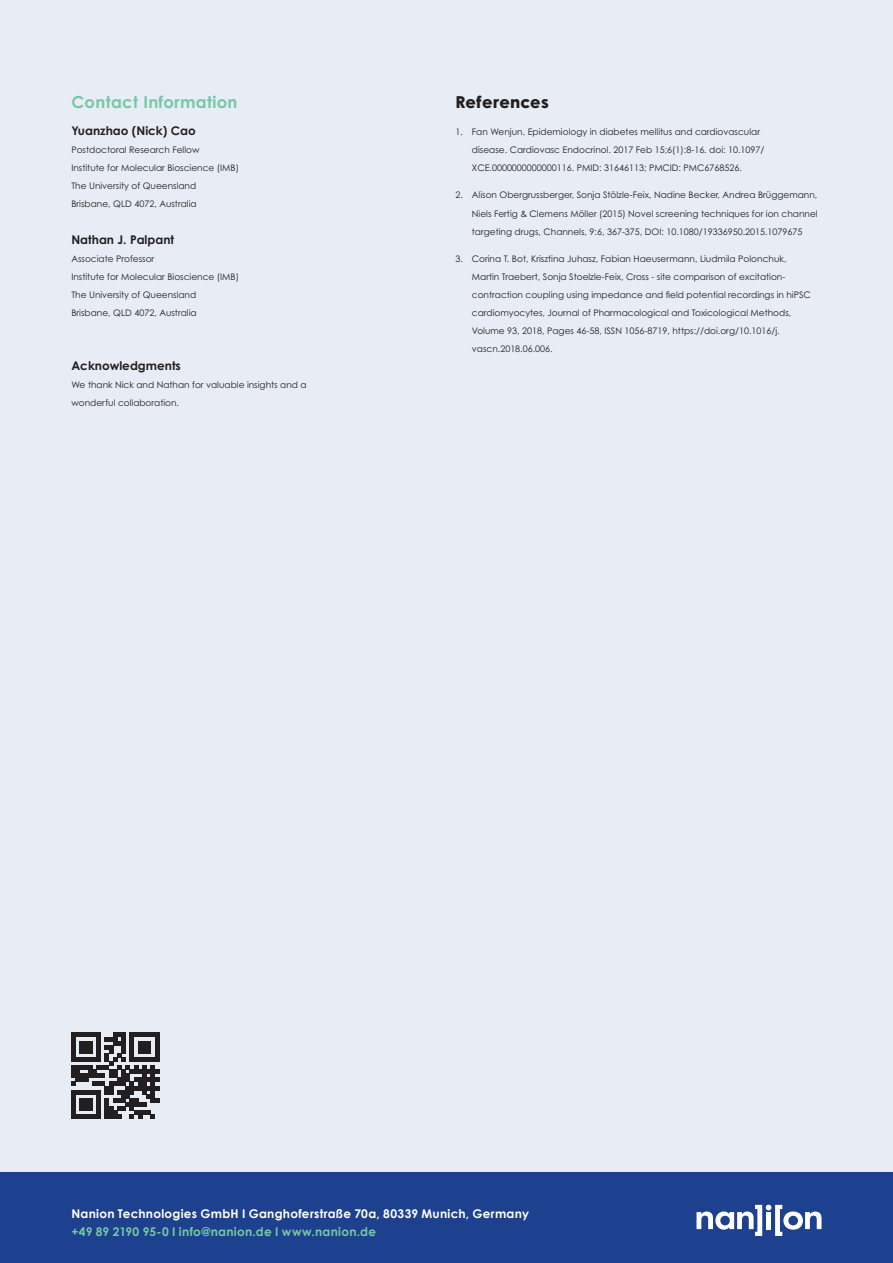
<style>
.page{position:relative;width:893px;height:1263px;background:#fff}
.page>*{position:absolute;margin:0;border:0;box-sizing:border-box;transform-origin:0 0}
.Sub-heading{font:700 16.5px "Century Gothic Std";letter-spacing:.02em;color:#76c8a5}
.Sub-heading-2{font:800 16.5px "Century Gothic";letter-spacing:.02em;color:#231f20}
.Product_headline{font:700 12px/18px "Century Gothic";letter-spacing:.02em;color:#fff}
.t1{font:700 12px "Century Gothic Std";color:#231f20}
.t2{font:9px/18px "Century Gothic Std";color:#231f20}
.s1{color:#76c8a5}
</style>
<div class="page">
<div style="left:0;top:0;width:893px;height:1173px;background:#e8ecf4"></div>
<div style="left:0;top:1173px;width:893px;height:90px;background:#1d418e"></div>
<svg style="left:71px;top:1033px;width:88px;height:86px"></svg>
<svg style="left:696px;top:1205px;width:125px;height:31px"></svg>
<p class="Sub-heading" style="left:71px;top:92px;width:168px">Contact Information</p>
<p class="t1" style="left:71px;top:123px;width:126px">Yuanzhao (Nick) Cao</p>
<p class="t2" style="left:71px;top:141px;width:130px">Postdoctoral Research Fellow</p>
<p class="t2" style="left:71px;top:159px;width:169px">Institute for Molecular Bioscience (IMB)</p>
<p class="t2" style="left:71px;top:177px;width:126px">The University of Queensland</p>
<p class="t2" style="left:71px;top:195px;width:127px">Brisbane, QLD 4072, Australia</p>
<p class="t1" style="left:71px;top:232px;width:104px">Nathan J. Palpant</p>
<p class="t2" style="left:71px;top:249px;width:84px">Associate Professor</p>
<p class="t2" style="left:71px;top:267px;width:169px">Institute for Molecular Bioscience (IMB)</p>
<p class="t2" style="left:71px;top:285px;width:126px">The University of Queensland</p>
<p class="t2" style="left:71px;top:303px;width:127px">Brisbane, QLD 4072, Australia</p>
<p class="t1" style="left:71px;top:358px;width:111px">Acknowledgments</p>
<p class="t2" style="left:71px;top:376px;width:237px">We thank Nick and Nathan for valuable insights and a wonderful collaboration.</p>
<p class="Sub-heading-2" style="left:455px;top:91px;width:95px">References</p>
<p class="t2" style="left:472px;top:123px;width:294px;text-indent:-16px">1. Fan Wenjun. Epidemiology in diabetes mellitus and cardiovascular disease. Cardiovasc Endocrinol. 2017 Feb 15;6(1):8-16. doi: 10.1097/<br>XCE.0000000000000116. PMID: 31646113; PMCID: PMC6768526.</p>
<p class="t2" style="left:472px;top:186px;width:347px;text-align:justify;text-indent:-16px">2. Alison Obergrussberger, Sonja Stölzle-Feix, Nadine Becker, Andrea Brüggemann, Niels Fertig &amp; Clemens Möller (2015) Novel screening techniques for ion channel targeting drugs, Channels, 9:6, 367-375, DOI: 10.1080/19336950.2015.1079675</p>
<p class="t2" style="left:472px;top:249px;width:340px;text-indent:-16px">3. Corina T. Bot, Krisztina Juhasz, Fabian Haeusermann, Liudmila Polonchuk, Martin Traebert, Sonja Stoelzle-Feix, Cross - site comparison of excitation&shy;contraction coupling using impedance and field potential recordings in hiPSC cardiomyocytes, Journal of Pharmacological and Toxicological Methods, Volume 93, 2018, Pages 46-58, ISSN 1056-8719, https://doi.org/10.1016/j. vascn.2018.06.006.</p>
<p class="Product_headline" style="left:71px;top:1204px;width:459px">Nanion Technologies GmbH I Ganghoferstraße 70a, 80339 Munich, Germany <span class="s1">+49 89 2190 95-0 I info@nanion.de I www.nanion.de</span></p>
</div>
